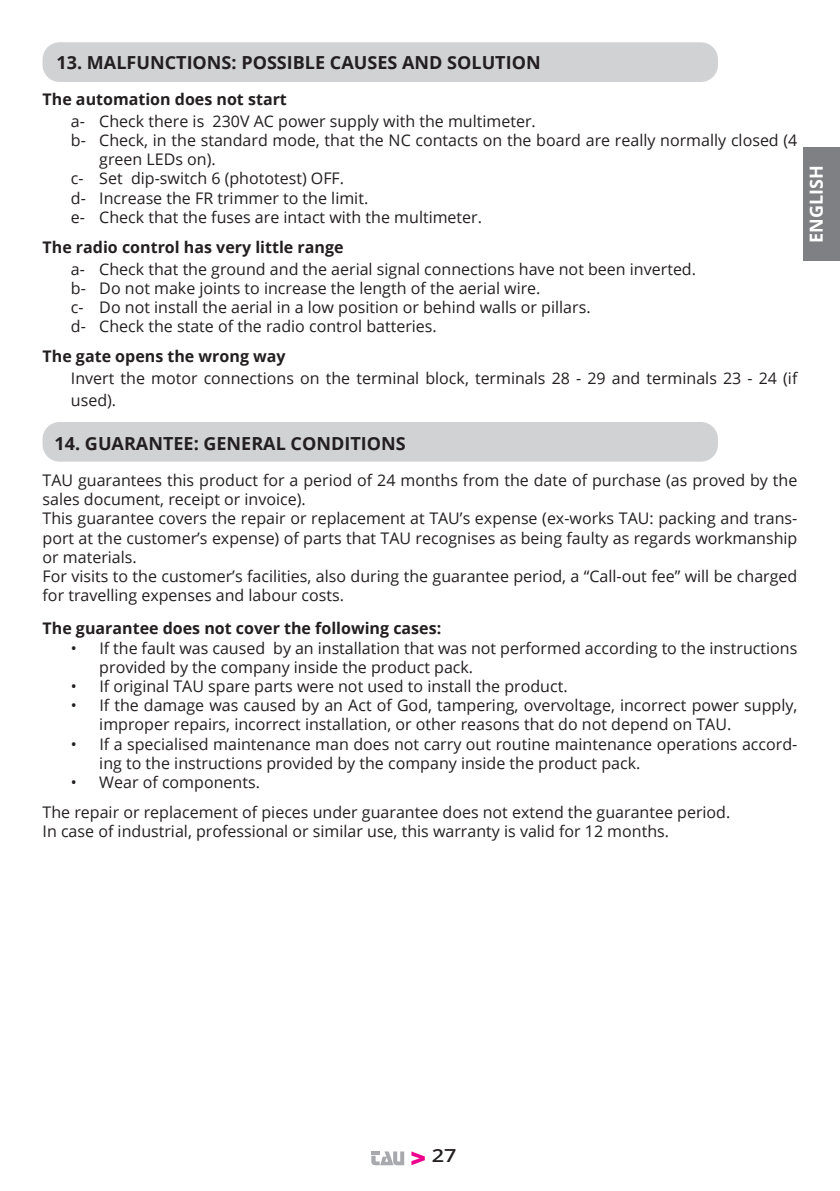
<style>
.page{position:relative;width:840px;height:1191px;background:#fff}
.page>*{position:absolute;margin:0;border:0;box-sizing:border-box;transform-origin:0 0}
.heading_1{font:700 18px "Open Sans";color:#231f20}
.t1{font:700 18px "Open Sans";color:#fff}
.t2{font:600 18px "Open Sans";color:#231f20;scale:1.2 1}
.Rientro_5_Stacco_5{font:16px/19.2px "Open Sans";color:#231f20}
.Stacco_5G{font:700 16px "Open Sans";color:#231f20}
.Rientro_5{font:16px/21.6px "Open Sans";color:#231f20}
</style>
<div class="page">
<svg style="left:411px;top:1151px;width:13px;height:14px"></svg>
<svg style="left:371px;top:1151px;width:33px;height:14px"></svg>
<div style="left:43px;top:42px;width:674px;height:40px;background:#d1d2d4;border-radius:17px"></div>
<div style="left:43px;top:422px;width:674px;height:40px;background:#d1d2d4;border-radius:17px"></div>
<div style="left:802px;top:147px;width:37px;height:114px;background:#7e8083"></div>
<p class="heading_1" style="left:57px;top:49px;width:485px">13. MALFUNCTIONS: POSSIBLE CAUSES AND SOLUTION</p>
<p class="Stacco_5G" style="left:43px;top:88px;width:246px">The automation does not start</p>
<p class="Rientro_5_Stacco_5" style="left:71px;top:111px;width:466px">a- Check there is 230V AC power supply with the multimeter.</p>
<p class="Rientro_5_Stacco_5" style="left:99px;top:130px;width:699px;text-indent:-28px">b- Check, in the standard mode, that the NC contacts on the board are really normally closed (4 green LEDs on).</p>
<p class="Rientro_5_Stacco_5" style="left:71px;top:168px;width:274px">c- Set dip-switch 6 (phototest) OFF.</p>
<p class="Rientro_5_Stacco_5" style="left:71px;top:188px;width:298px">d- Increase the FR trimmer to the limit.</p>
<p class="Rientro_5_Stacco_5" style="left:71px;top:207px;width:412px">e- Check that the fuses are intact with the multimeter.</p>
<p class="Stacco_5G" style="left:43px;top:236px;width:302px">The radio control has very little range</p>
<p class="Rientro_5_Stacco_5" style="left:71px;top:259px;width:626px">a- Check that the ground and the aerial signal connections have not been inverted.</p>
<p class="Rientro_5_Stacco_5" style="left:71px;top:278px;width:471px">b- Do not make joints to increase the length of the aerial wire.</p>
<p class="Rientro_5_Stacco_5" style="left:71px;top:297px;width:521px">c- Do not install the aerial in a low position or behind walls or pillars.</p>
<p class="Rientro_5_Stacco_5" style="left:71px;top:316px;width:367px">d- Check the state of the radio control batteries.</p>
<p class="Stacco_5G" style="left:43px;top:345px;width:244px">The gate opens the wrong way</p>
<p class="Rientro_5" style="left:71px;top:367px;width:727px">Invert the motor connections on the terminal block, terminals 28 - 29 and terminals 23 - 24 (if used).</p>
<p class="heading_1" style="left:55px;top:431px;width:352px">14. GUARANTEE: GENERAL CONDITIONS</p>
<p class="Rientro_5_Stacco_5" style="left:43px;top:470px;width:756px">TAU guarantees this product for a period of 24 months from the date of purchase (as proved by the sales document, receipt or invoice).</p>
<p class="Rientro_5_Stacco_5" style="left:43px;top:508px;width:756px;text-align:justify">This guarantee covers the repair or replacement at TAU’s expense (ex-works TAU: packing and trans&shy;port at the customer’s expense) of parts that TAU recognises as being faulty as regards workmanship or materials.</p>
<p class="Rientro_5_Stacco_5" style="left:43px;top:566px;width:756px">For visits to the customer’s facilities, also during the guarantee period, a “Call-out fee” will be charged for travelling expenses and labour costs.</p>
<p class="Stacco_5G" style="left:43px;top:617px;width:400px">The guarantee does not cover the following cases:</p>
<p class="Rientro_5_Stacco_5" style="left:99px;top:638px;width:699px;text-indent:-28px">• If the fault was caused by an installation that was not performed according to the instructions provided by the company inside the product pack.</p>
<p class="Rientro_5_Stacco_5" style="left:71px;top:676px;width:498px">• If original TAU spare parts were not used to install the product.</p>
<p class="Rientro_5_Stacco_5" style="left:99px;top:695px;width:699px;text-indent:-28px">• If the damage was caused by an Act of God, tampering, overvoltage, incorrect power supply, improper repairs, incorrect installation, or other reasons that do not depend on TAU.</p>
<p class="Rientro_5_Stacco_5" style="left:99px;top:734px;width:699px;text-indent:-28px">• If a specialised maintenance man does not carry out routine maintenance operations accord&shy;ing to the instructions provided by the company inside the product pack.</p>
<p class="Rientro_5_Stacco_5" style="left:71px;top:772px;width:190px">• Wear of components.</p>
<p class="Rientro_5_Stacco_5" style="left:43px;top:802px;width:689px">The repair or replacement of pieces under guarantee does not extend the guarantee period.</p>
<p class="Rientro_5_Stacco_5" style="left:43px;top:821px;width:627px">In case of industrial, professional or similar use, this warranty is valid for 12 months.</p>
<p class="t1" style="left:803px;top:243px;width:79px;rotate:-90deg">ENGLISH</p>
<p class="t2" style="left:431px;top:1143px;width:22px">27</p>
</div>
